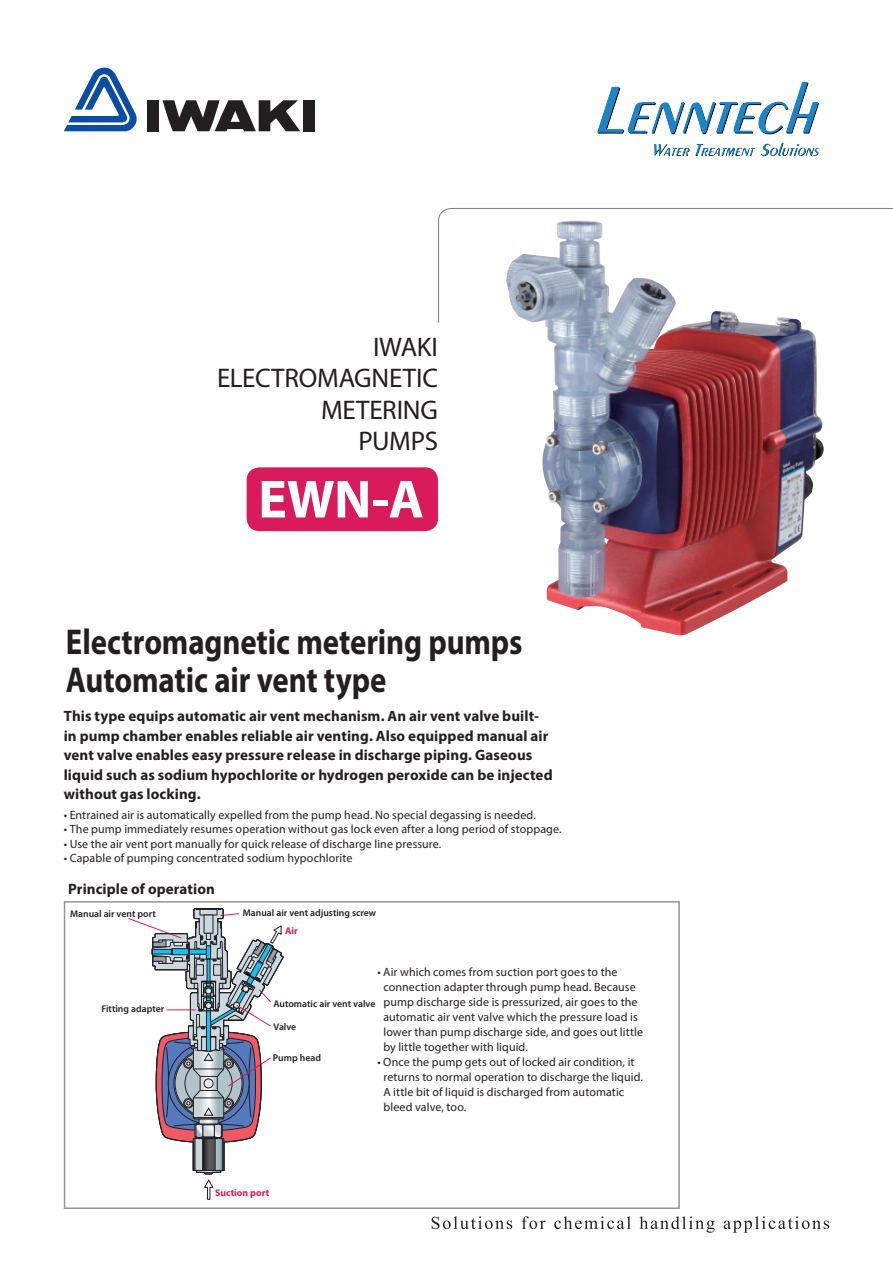
<style>
.page{position:relative;width:893px;height:1263px;background:#fff}
.page>*{position:absolute;margin:0;border:0;box-sizing:border-box;transform-origin:0 0}
.t1{font:700 54px "Myriad Pro";color:#fff}
.t2{font:700 36px/37.5px "Myriad Pro";letter-spacing:-.005em;color:#231f20;scale:.86 1}
.t3{font:27px/31.5px "Myriad Pro";letter-spacing:-.005em;color:#231f20;text-align:right}
.t4{font:700 15px/19.5px "Myriad Pro";letter-spacing:.005em;color:#231f20}
.t5{font:12px/15px "Myriad Pro";letter-spacing:.01em;color:#231f20}
.t6{font:600 9.75px "Myriad Pro";color:#231f20}
.t7{font:700 9.75px "Myriad Pro";color:#d91a5b}
</style>
<div class="page">
<svg style="left:128px;top:908px;width:156px;height:292px"></svg>
<div style="left:64px;top:901px;width:616px;height:308px;border:2px solid #939598"></div>
<img style="left:542px;top:324px;width:245px;height:311px">
<svg style="left:438px;top:208px;width:455px;height:116px"></svg>
<svg style="left:64px;top:67px;width:73px;height:64px"></svg>
<svg style="left:163px;top:100px;width:137px;height:31px"></svg>
<div style="left:303px;top:100px;width:12px;height:31px;background:#231f20"></div>
<div style="left:148px;top:100px;width:11px;height:31px;background:#231f20"></div>
<div style="left:247px;top:467px;width:191px;height:64px;background:#d91a5b;border-radius:13px"></div>
<svg style="left:432px;top:1216px;width:80px;height:13px"></svg>
<svg style="left:522px;top:1216px;width:24px;height:13px"></svg>
<svg style="left:554px;top:1216px;width:77px;height:13px"></svg>
<svg style="left:639px;top:1216px;width:76px;height:17px"></svg>
<svg style="left:724px;top:1216px;width:105px;height:17px"></svg>
<img style="left:597px;top:82px;width:223px;height:75px">
<h3 class="t3" style="left:217px;top:333px;width:222px">IWAKI<br>ELECTROMAGNETIC<br>METERING<br>PUMPS</h3>
<h1 class="t1" style="left:258px;top:478px;width:167px">EWN-A</h1>
<h2 class="t2" style="left:66px;top:626px;width:532px">Electromagnetic metering pumps<br>Automatic air vent type</h2>
<p class="t4" style="left:64px;top:708px;width:490px">This type equips automatic air vent mechanism. An air vent valve built&shy;in pump chamber enables reliable air venting. Also equipped manual air vent valve enables easy pressure release in discharge piping. Gaseous liquid such as sodium hypochlorite or hydrogen peroxide can be injected without gas locking.</p>
<p class="t5" style="left:64px;top:809px;width:474px">• Entrained air is automatically expelled from the pump head. No special degassing is needed.</p>
<p class="t5" style="left:64px;top:823px;width:499px">• The pump immediately resumes operation without gas lock even after a long period of stoppage.</p>
<p class="t5" style="left:64px;top:837px;width:379px">• Use the air vent port manually for quick release of discharge line pressure.</p>
<p class="t5" style="left:64px;top:851px;width:290px">• Capable of pumping concentrated sodium hypochlorite</p>
<p class="t4" style="left:68px;top:880px;width:148px">Principle of operation</p>
<p class="t6" style="left:70px;top:910px;width:87px">Manual air vent port</p>
<p class="t6" style="left:243px;top:909px;width:135px">Manual air vent adjusting screw</p>
<p class="t6" style="left:101px;top:1005px;width:64px">Fitting adapter</p>
<p class="t7" style="left:285px;top:927px;width:14px">Air</p>
<p class="t5" style="left:383px;top:965px;width:261px;text-indent:-6px">• Air which comes from suction port goes to the connection adapter through pump head. Because pump discharge side is pressurized, air goes to the automatic air vent valve which the pressure load is lower than pump discharge side, and goes out little by little together with liquid.</p>
<p class="t5" style="left:383px;top:1055px;width:261px;text-indent:-6px">• Once the pump gets out of locked air condition, it returns to normal operation to discharge the liquid.<br>A ittle bit of liquid is discharged from automatic bleed valve, too.</p>
<p class="t6" style="left:273px;top:1000px;width:103px">Automatic air vent valve</p>
<p class="t6" style="left:273px;top:1023px;width:24px">Valve</p>
<p class="t6" style="left:273px;top:1054px;width:50px">Pump head</p>
<p class="t7" style="left:215px;top:1189px;width:56px">Suction port</p>
</div>
